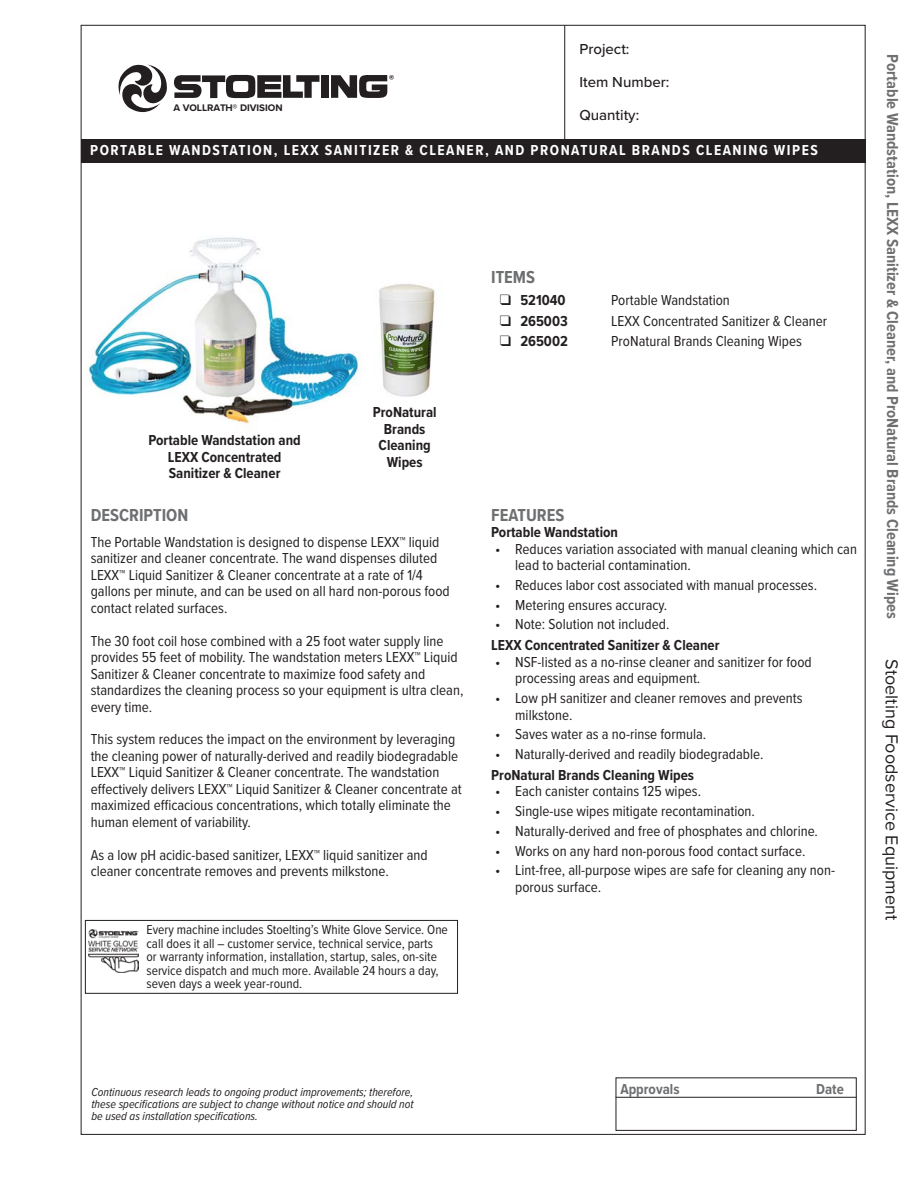
<style>
.page{position:relative;width:918px;height:1188px;background:#fff}
.page>*{position:absolute;margin:0;border:0;box-sizing:border-box;transform-origin:0 0}
.t1{font:18px "Proxima Nova";color:#231f20}
.t2{font:700 18px "Proxima Nova Cond";color:#6d6f71}
.t3{font:700 16.5px "Proxima Nova Cond";color:#6d6f71}
.t4{font:15px/16.5px "Proxima Nova Cond";color:#231f20}
.t5{font:700 15px/16.5px "Proxima Nova Cond";color:#231f20;text-align:center}
.t6{font:700 15px "Proxima Nova Cond";letter-spacing:.1em;color:#fff}
.t7{font:500 15px/32.7px "Proxima Nova";color:#231f20}
.t8{font:700 15px "Proxima Nova Cond";color:#6d6f71}
.t9{font:13.5px/13.5px "Proxima Nova Cond";color:#231f20}
.t10{font:italic 12px/12px "Proxima Nova Cond";color:#231f20}
.t11{font:700 9.9px "Proxima Nova";color:#231f20}
</style>
<div class="page">
<div style="left:616px;top:1077px;width:241px;height:54px;border:1px solid #231f20"></div>
<hr style="left:616px;top:1097px;width:241px;height:1px;background:#231f20">
<div style="left:85px;top:920px;width:373px;height:74px;border:1px solid #231f20"></div>
<img style="left:88px;top:930px;width:50px;height:43px">
<svg style="left:118px;top:64px;width:49px;height:48px"></svg>
<div style="left:321px;top:75px;width:8px;height:23px;background:#231f20"></div>
<svg style="left:331px;top:75px;width:63px;height:23px"></svg>
<svg style="left:174px;top:75px;width:145px;height:23px"></svg>
<hr style="left:564px;top:25px;width:1px;height:114px;background:#231f20">
<div style="left:81px;top:139px;width:784px;height:23px;background:#231f20"></div>
<img style="left:86px;top:237px;width:349px;height:192px">
<p class="t7" style="left:579px;top:32px;width:91px">Project:<br>Item Number:<br>Quantity:</p>
<p class="t6" style="left:90px;top:139px;width:729px">PORTABLE WANDSTATION, LEXX SANITIZER &amp; CLEANER, AND PRONATURAL BRANDS CLEANING WIPES</p>
<p class="t11" style="left:174px;top:100px;width:111px">A VOLLRATH® DIVISION</p>
<p class="t5" style="left:149px;top:432px;width:154px">Portable Wandstation and<br>LEXX Concentrated<br>Sanitizer &amp; Cleaner</p>
<p class="t5" style="left:373px;top:404px;width:65px">ProNatural<br>Brands<br>Cleaning<br>Wipes</p>
<p class="t2" style="left:91px;top:501px;width:99px">DESCRIPTION</p>
<p class="t4" style="left:91px;top:533px;width:361px">The Portable Wandstation is designed to dispense LEXX™ liquid sanitizer and cleaner concentrate. The wand dispenses diluted LEXX™ Liquid Sanitizer &amp; Cleaner concentrate at a rate of 1/4 gallons per minute, and can be used on all hard non-porous food contact related surfaces.</p>
<p class="t4" style="left:91px;top:632px;width:374px">The 30 foot coil hose combined with a 25 foot water supply line provides 55 feet of mobility. The wandstation meters LEXX™ Liquid Sanitizer &amp; Cleaner concentrate to maximize food safety and standardizes the cleaning process so your equipment is ultra clean, every time.</p>
<p class="t4" style="left:91px;top:730px;width:373px">This system reduces the impact on the environment by leveraging the cleaning power of naturally-derived and readily biodegradable LEXX™ Liquid Sanitizer &amp; Cleaner concentrate. The wandstation effectively delivers LEXX™ Liquid Sanitizer &amp; Cleaner concentrate at maximized efficacious concentrations, which totally eliminate the human element of variability.</p>
<p class="t4" style="left:91px;top:846px;width:339px">As a low pH acidic-based sanitizer, LEXX™ liquid sanitizer and cleaner concentrate removes and prevents milkstone.</p>
<p class="t9" style="left:146px;top:923px;width:303px">Every machine includes Stoelting’s White Glove Service. One call does it all – customer service, technical service, parts<br>or warranty information, installation, startup, sales, on-site service dispatch and much more. Available 24 hours a day, seven days a week year-round.</p>
<p class="t2" style="left:491px;top:264px;width:45px">ITEMS</p>
<p class="t5" style="left:500px;top:292px;width:67px">❑ 521040</p>
<p class="t4" style="left:611px;top:291px;width:120px">Portable Wandstation</p>
<p class="t5" style="left:500px;top:312px;width:69px">❑ 265003</p>
<p class="t4" style="left:611px;top:312px;width:217px">LEXX Concentrated Sanitizer &amp; Cleaner</p>
<p class="t5" style="left:500px;top:333px;width:70px">❑ 265002</p>
<p class="t4" style="left:611px;top:332px;width:192px">ProNatural Brands Cleaning Wipes</p>
<p class="t2" style="left:491px;top:501px;width:75px">FEATURES</p>
<p class="t5" style="left:491px;top:524px;width:128px">Portable Wandstation</p>
<p class="t4" style="left:515px;top:540px;width:343px;text-indent:-20px">• Reduces variation associated with manual cleaning which can lead to bacterial contamination.</p>
<p class="t4" style="left:495px;top:576px;width:324px">• Reduces labor cost associated with manual processes.</p>
<p class="t4" style="left:495px;top:596px;width:174px">• Metering ensures accuracy.</p>
<p class="t4" style="left:495px;top:616px;width:176px">• Note: Solution not included.</p>
<p class="t5" style="left:491px;top:637px;width:230px">LEXX Concentrated Sanitizer &amp; Cleaner</p>
<p class="t4" style="left:515px;top:653px;width:298px;text-indent:-20px">• NSF-listed as a no-rinse cleaner and sanitizer for food processing areas and equipment.</p>
<p class="t4" style="left:515px;top:689px;width:289px;text-indent:-20px">• Low pH sanitizer and cleaner removes and prevents milkstone.</p>
<p class="t4" style="left:495px;top:725px;width:213px">• Saves water as a no-rinse formula.</p>
<p class="t4" style="left:495px;top:745px;width:270px">• Naturally-derived and readily biodegradable.</p>
<p class="t5" style="left:491px;top:766px;width:204px">ProNatural Brands Cleaning Wipes</p>
<p class="t4" style="left:495px;top:782px;width:208px">• Each canister contains 125 wipes.</p>
<p class="t4" style="left:495px;top:802px;width:262px">• Single-use wipes mitigate recontamination.</p>
<p class="t4" style="left:495px;top:822px;width:325px">• Naturally-derived and free of phosphates and chlorine.</p>
<p class="t4" style="left:495px;top:842px;width:312px">• Works on any hard non-porous food contact surface.</p>
<p class="t4" style="left:515px;top:861px;width:321px;text-indent:-20px">• Lint-free, all-purpose wipes are safe for cleaning any non&shy;porous surface.</p>
<p class="t3" style="left:905px;top:54px;width:566px;rotate:90deg">Portable Wandstation, LEXX Sanitizer &amp; Cleaner, and ProNatural Brands Cleaning Wipes</p>
<p class="t1" style="left:905px;top:659px;width:262px;rotate:90deg">Stoelting Foodservice Equipment</p>
<p class="t10" style="left:91px;top:1086px;width:323px">Continuous research leads to ongoing product improvements; therefore,</p>
<p class="t8" style="left:620px;top:1078px;width:61px">Approvals</p>
<p class="t8" style="left:816px;top:1078px;width:29px">Date</p>
<p class="t10" style="left:91px;top:1098px;width:324px">these specifications are subject to change without notice and should not be used as installation specifications.</p>
</div>
